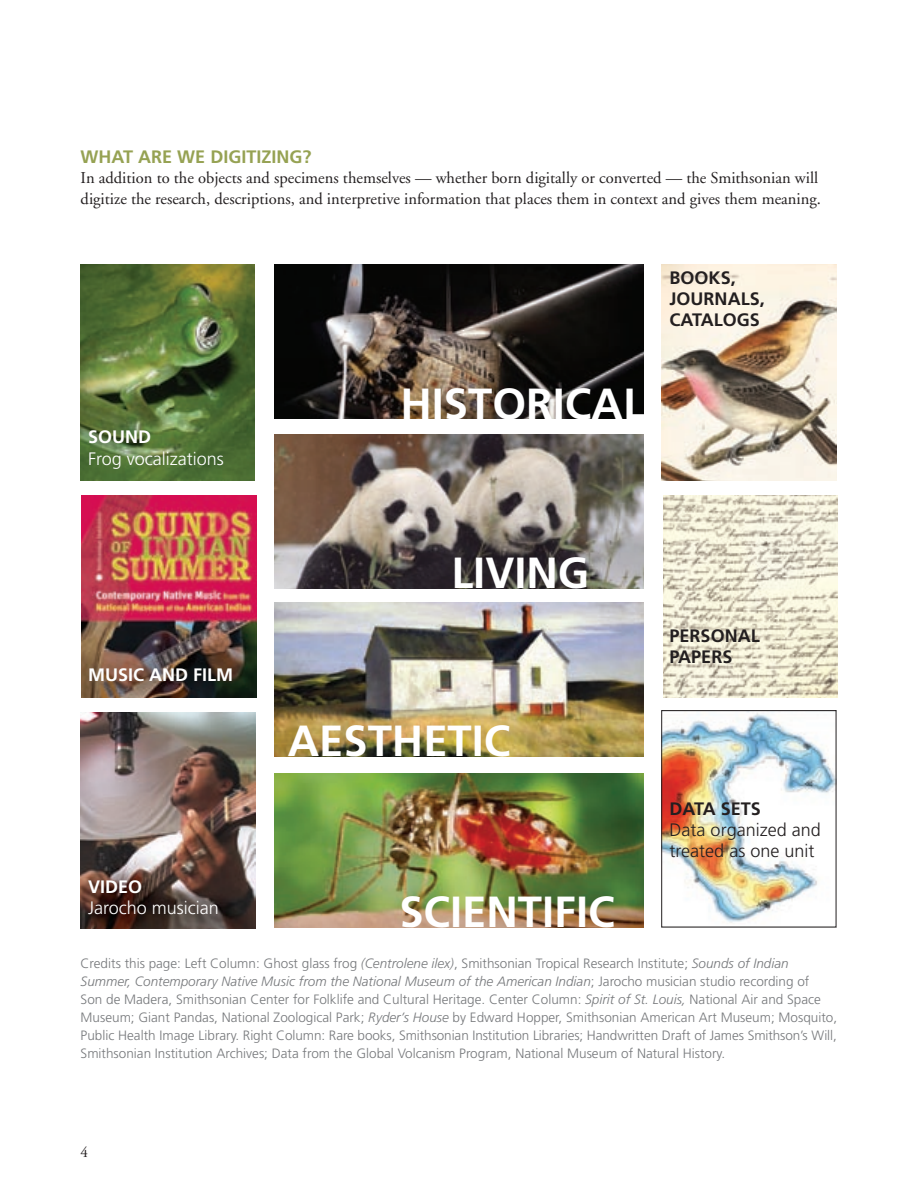
<style>
.page{position:relative;width:918px;height:1188px;background:#fff}
.page>*{position:absolute;margin:0;border:0;box-sizing:border-box;transform-origin:0 0}
.t1{font:700 43.5px "Frutiger";color:#fff}
.t2{font:700 18px/21px "Frutiger";color:#231f20}
.t3{font:300 18px "Frutiger";color:#fff}
.t4{font:300 18px/21px "Frutiger";color:#231f20}
.t5{font:700 18px "Frutiger";color:#fff}
.t6{font:700 18px "Frutiger";color:#96a253}
.t7{font:16.5px/20.2px "Adobe Garamond";color:#231f20}
.t8{font:15px "Adobe Garamond";color:#231f20}
.t9{font:300 13.5px/18px "Frutiger";color:#76787b}
.s1{font-style:italic}
</style>
<div class="page">
<img style="left:274px;top:264px;width:369px;height:154px">
<img style="left:274px;top:602px;width:369px;height:154px">
<img style="left:274px;top:434px;width:369px;height:154px">
<img style="left:274px;top:773px;width:369px;height:153px">
<img style="left:663px;top:712px;width:170px;height:211px">
<div style="left:661px;top:710px;width:174px;height:217px;border:1px solid #231f20"></div>
<img style="left:663px;top:495px;width:174px;height:202px">
<img style="left:661px;top:264px;width:174px;height:216px">
<img style="left:81px;top:264px;width:174px;height:216px">
<img style="left:82px;top:495px;width:174px;height:202px">
<img style="left:81px;top:712px;width:174px;height:216px">
<h2 class="t6" style="left:81px;top:146px;width:232px">WHAT ARE WE DIGITIZING?</h2>
<p class="t7" style="left:81px;top:168px;width:741px">In addition to the objects and specimens themselves — whether born digitally or converted — the Smithsonian will digitize the research, descriptions, and interpretive information that places them in context and gives them meaning.</p>
<h2 class="t5" style="left:88px;top:426px;width:64px">SOUND</h2>
<h2 class="t3" style="left:88px;top:448px;width:137px">Frog vocalizations</h2>
<h2 class="t5" style="left:88px;top:663px;width:144px">MUSIC AND FILM</h2>
<h1 class="t1" style="left:400px;top:378px;width:246px">HISTORICAL</h1>
<h2 class="t2" style="left:669px;top:267px;width:97px">BOOKS,<br>JOURNALS,<br>CATALOGS</h2>
<h1 class="t1" style="left:451px;top:547px;width:139px">LIVING</h1>
<h1 class="t1" style="left:288px;top:715px;width:224px">AESTHETIC</h1>
<h2 class="t2" style="left:669px;top:625px;width:92px">PE RSONAL<br>PAPE RS</h2>
<h2 class="t2" style="left:669px;top:798px;width:91px">DATA SETS</h2>
<h2 class="t4" style="left:669px;top:819px;width:153px">Data organized and treated as one unit</h2>
<h2 class="t5" style="left:88px;top:875px;width:56px">VIDEO</h2>
<h2 class="t3" style="left:88px;top:897px;width:132px">Jarocho musician</h2>
<h1 class="t1" style="left:399px;top:886px;width:217px">SCIENTIFIC</h1>
<p class="t9" style="left:81px;top:954px;width:757px">Credits this page: Left Column: Ghost glass frog <span class="s1">(Centrolene ilex)</span>, Smithsonian Tropical Research Institute; <span class="s1">Sounds of Indian Summer, Contemporary Native Music from the National Museum of the American Indian</span>; Jarocho musician studio recording of<br>Son de Madera, Smithsonian Center for Folklife and Cultural Heritage. Center Column: <span class="s1">Spirit of St. Louis,</span> National Air and Space Museum; Giant Pandas, National Zoological Park; <span class="s1">Ryder’s House</span> by Edward Hopper, Smithsonian American Art Museum; Mosquito, Public Health Image Library. Right Column: Rare books, Smithsonian Institution Libraries; Handwritten Draft of James Smithson’s Will, Smithsonian Institution Archives; Data from the Global Volcanism Program, National Museum of Natural History.</p>
<p class="t8" style="left:81px;top:1144px;width:9px">4</p>
</div>
